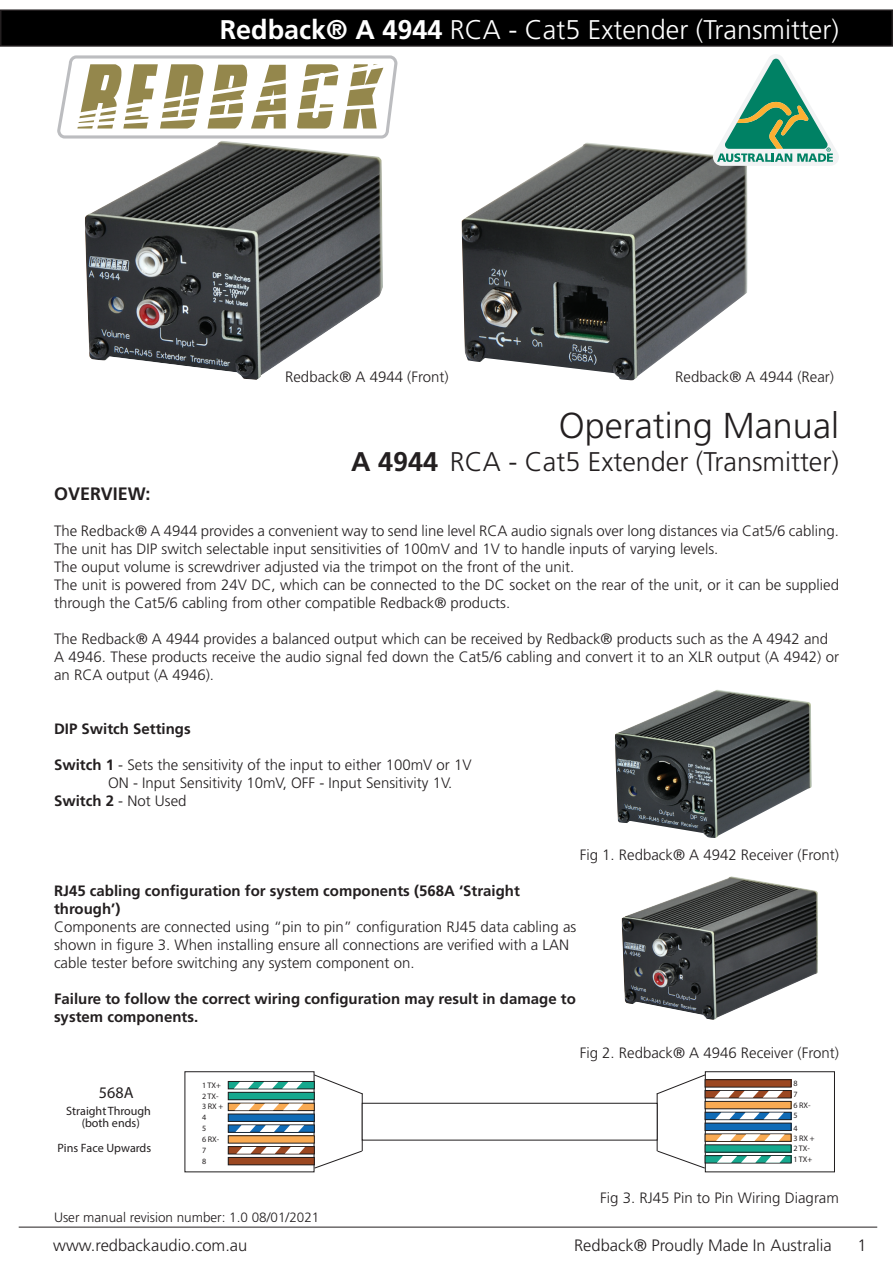
<style>
.page{position:relative;width:893px;height:1263px;background:#fff}
.page>*{position:absolute;margin:0;border:0;box-sizing:border-box;transform-origin:0 0}
.Level_2{font:300 36px "Frutiger LT Std";color:#231f20}
.t1{font:300 27px "Frutiger LT Std";color:#fff}
.Level_2-2{font:300 27px "Frutiger LT Std";color:#231f20}
.t2{font:700 18px "Frutiger LT Std";color:#231f20}
.t3{font:300 16.5px "Frutiger LT Std";color:#231f20}
.t4{font:16.2px "Helvetica";color:#231f20}
.Level_2-3{font:300 15px/18px "Frutiger LT Std";color:#231f20}
.Level_2-4{font:700 15px/18px "Frutiger LT Std";color:#231f20}
.Level_3{font:700 15px/18px "Frutiger LT Std";color:#231f20}
.t5{font:300 13.5px "Frutiger LT Std";color:#231f20}
.t6{font:700 12.15px/12.1px "Helvetica";color:#231f20;text-align:center}
.t7{font:8.1px/10.8px "Helvetica";color:#231f20}
.s1{font-weight:700}
</style>
<div class="page">
<div style="left:1px;top:10px;width:891px;height:36px;background:#000"></div>
<div style="left:0;top:9px;width:893px;height:38px;border:2px solid #231f20"></div>
<hr style="left:19px;top:1227px;width:858px;height:1px;background:#231f20">
<img style="left:85px;top:141px;width:298px;height:239px">
<svg style="left:57px;top:55px;width:341px;height:84px"></svg>
<img style="left:461px;top:143px;width:287px;height:238px">
<div style="left:705px;top:1071px;width:130px;height:101px;border:1px solid #201d1e"></div>
<div style="left:705px;top:1155px;width:86px;height:8px;background:#16a88e"></div>
<div style="left:705px;top:1155px;width:86px;height:8px;border:1px solid #201d1e"></div>
<div style="left:705px;top:1145px;width:86px;height:7px;background:#16a88e"></div>
<div style="left:705px;top:1134px;width:86px;height:7px;background:#f9aa52"></div>
<div style="left:705px;top:1133px;width:86px;height:9px;border:1px solid #201d1e"></div>
<div style="left:705px;top:1123px;width:86px;height:7px;background:#106bb6"></div>
<div style="left:705px;top:1123px;width:86px;height:8px;border:1px solid #201d1e"></div>
<div style="left:705px;top:1112px;width:86px;height:8px;background:#106bb6"></div>
<div style="left:705px;top:1112px;width:86px;height:8px;border:1px solid #201d1e"></div>
<div style="left:705px;top:1101px;width:86px;height:8px;background:#f9aa52"></div>
<div style="left:705px;top:1101px;width:86px;height:8px;border:1px solid #201d1e"></div>
<div style="left:705px;top:1090px;width:86px;height:8px;background:#9b4721"></div>
<div style="left:705px;top:1090px;width:86px;height:8px;border:1px solid #201d1e"></div>
<div style="left:705px;top:1080px;width:86px;height:7px;background:#9b4721"></div>
<div style="left:705px;top:1079px;width:86px;height:8px;border:1px solid #201d1e"></div>
<hr style="left:657px;top:1093px;width:1px;height:58px;background:#201d1e">
<svg style="left:657px;top:1150px;width:49px;height:19px"></svg>
<svg style="left:656px;top:1074px;width:50px;height:21px"></svg>
<svg style="left:717px;top:1156px;width:69px;height:7px"></svg>
<svg style="left:716px;top:1134px;width:69px;height:7px"></svg>
<svg style="left:715px;top:1112px;width:69px;height:7px"></svg>
<svg style="left:714px;top:1091px;width:69px;height:6px"></svg>
<div style="left:185px;top:1071px;width:129px;height:101px;border:1px solid #201d1e"></div>
<div style="left:228px;top:1081px;width:86px;height:8px;background:#16a88e"></div>
<div style="left:228px;top:1081px;width:87px;height:8px;border:1px solid #201d1e"></div>
<div style="left:228px;top:1092px;width:86px;height:8px;background:#16a88e"></div>
<div style="left:228px;top:1092px;width:87px;height:8px;border:1px solid #201d1e"></div>
<div style="left:228px;top:1103px;width:86px;height:7px;background:#f9aa52"></div>
<div style="left:228px;top:1103px;width:87px;height:8px;border:1px solid #201d1e"></div>
<div style="left:228px;top:1114px;width:86px;height:7px;background:#106bb6"></div>
<div style="left:228px;top:1114px;width:87px;height:8px;border:1px solid #201d1e"></div>
<div style="left:228px;top:1125px;width:86px;height:7px;background:#106bb6"></div>
<div style="left:228px;top:1136px;width:86px;height:7px;background:#f9aa52"></div>
<div style="left:228px;top:1135px;width:87px;height:8px;border:1px solid #201d1e"></div>
<div style="left:228px;top:1146px;width:86px;height:8px;background:#9b4721"></div>
<div style="left:228px;top:1146px;width:87px;height:8px;border:1px solid #201d1e"></div>
<div style="left:228px;top:1157px;width:86px;height:8px;background:#9b4721"></div>
<div style="left:228px;top:1157px;width:87px;height:8px;border:1px solid #201d1e"></div>
<hr style="left:362px;top:1093px;width:1px;height:58px;background:#201d1e">
<svg style="left:314px;top:1150px;width:49px;height:19px"></svg>
<svg style="left:313px;top:1074px;width:50px;height:21px"></svg>
<div style="left:362px;top:1103px;width:295px;height:37px;border:1px solid #201d1e"></div>
<svg style="left:234px;top:1082px;width:69px;height:6px"></svg>
<svg style="left:235px;top:1103px;width:68px;height:7px"></svg>
<svg style="left:235px;top:1125px;width:69px;height:7px"></svg>
<svg style="left:236px;top:1147px;width:69px;height:7px"></svg>
<svg style="left:713px;top:54px;width:126px;height:112px"></svg>
<img style="left:615px;top:689px;width:197px;height:149px">
<img style="left:621px;top:876px;width:197px;height:144px">
<h2 class="t1" style="left:220px;top:14px;width:621px"><span class="s1">Redback® A 4944</span> RCA - Cat5 Extender (Transmitter)</h2>
<p class="Level_2-3" style="left:285px;top:368px;width:165px">Redback® A 4944 (Front)</p>
<p class="Level_2-3" style="left:675px;top:368px;width:160px">Redback® A 4944 (Rear)</p>
<p class="Level_2" style="left:559px;top:405px;width:282px">Operating Manual</p>
<p class="Level_2-2" style="left:351px;top:446px;width:489px"><span class="s1">A 4944</span> RCA - Cat5 Extender (Transmitter)</p>
<p class="t2" style="left:54px;top:484px;width:98px">OVERVIEW:</p>
<p class="Level_2-3" style="left:54px;top:522px;width:786px">The Redback® A 4944 provides a convenient way to send line level RCA audio signals over long distances via Cat5/6 cabling.<br>The unit has DIP switch selectable input sensitivities of 100mV and 1V to handle inputs of varying levels.</p>
<p class="Level_2-3" style="left:54px;top:558px;width:522px">The ouput volume is screwdriver adjusted via the trimpot on the front of the unit.</p>
<p class="Level_2-3" style="left:54px;top:576px;width:787px">The unit is powered from 24V DC, which can be connected to the DC socket on the rear of the unit, or it can be supplied through the Cat5/6 cabling from other compatible Redback® products.</p>
<p class="Level_2-3" style="left:54px;top:630px;width:776px">The Redback® A 4944 provides a balanced output which can be received by Redback® products such as the A 4942 and</p>
<p class="Level_2-3" style="left:54px;top:648px;width:786px">A 4946. These products receive the audio signal fed down the Cat5/6 cabling and convert it to an XLR output (A 4942) or an RCA output (A 4946).</p>
<p class="Level_2-4" style="left:54px;top:720px;width:138px">DIP Switch Settings</p>
<p class="Level_2-3" style="left:54px;top:756px;width:419px"><span class="s1">Switch 1</span> - Sets the sensitivity of the input to either 100mV or 1V</p>
<p class="Level_2-3" style="left:108px;top:774px;width:346px">ON - Input Sensitivity 10mV, OFF - Input Sensitivity 1V.</p>
<p class="Level_2-3" style="left:54px;top:792px;width:134px"><span class="s1">Switch 2</span> - Not Used</p>
<p class="Level_2-3" style="left:580px;top:846px;width:261px">Fig 1. Redback® A 4942 Receiver (Front)</p>
<p class="Level_2-4" style="left:54px;top:882px;width:467px">RJ45 cabling configuration for system components (568A ‘Straight through’)</p>
<p class="Level_2-3" style="left:54px;top:918px;width:524px">Components are connected using “pin to pin” configuration RJ45 data cabling as shown in figure 3. When installing ensure all connections are verified with a LAN cable tester before switching any system component on.</p>
<p class="Level_3" style="left:54px;top:990px;width:523px">Failure to follow the correct wiring configuration may result in damage to system components.</p>
<p class="Level_2-3" style="left:580px;top:1044px;width:261px">Fig 2. Redback® A 4946 Receiver (Front)</p>
<p class="t4" style="left:99px;top:1083px;width:36px">568A</p>
<p class="t6" style="left:66px;top:1105px;width:86px">StraightThrough (both ends)</p>
<p class="t6" style="left:58px;top:1142px;width:95px">Pins Face Upwards</p>
<p class="t7" style="left:202px;top:1079px;width:23px">1 TX+<br>2 TX-<br>3 RX +<br>4<br>5<br>6 RX-<br>7<br>8</p>
<p class="t7" style="left:793px;top:1077px;width:6px">8</p>
<p class="t7" style="left:793px;top:1088px;width:6px">7</p>
<p class="t7" style="left:793px;top:1099px;width:19px">6 RX-</p>
<p class="t7" style="left:793px;top:1110px;width:6px">5</p>
<p class="t7" style="left:793px;top:1122px;width:6px">4</p>
<p class="t7" style="left:793px;top:1133px;width:23px">3 RX +</p>
<p class="t7" style="left:793px;top:1143px;width:18px">2 TX-</p>
<p class="t7" style="left:793px;top:1154px;width:20px">1 TX+</p>
<p class="Level_2-3" style="left:600px;top:1188px;width:240px">Fig 3. RJ45 Pin to Pin Wiring Diagram</p>
<p class="t5" style="left:54px;top:1210px;width:267px">User manual revision number: 1.0 08/01/2021</p>
<p class="t3" style="left:53px;top:1236px;width:196px">www.redbackaudio.com.au</p>
<p class="t3" style="left:574px;top:1236px;width:259px">Redback® Proudly Made In Australia</p>
<p class="t3" style="left:857px;top:1236px;width:11px">1</p>
</div>
